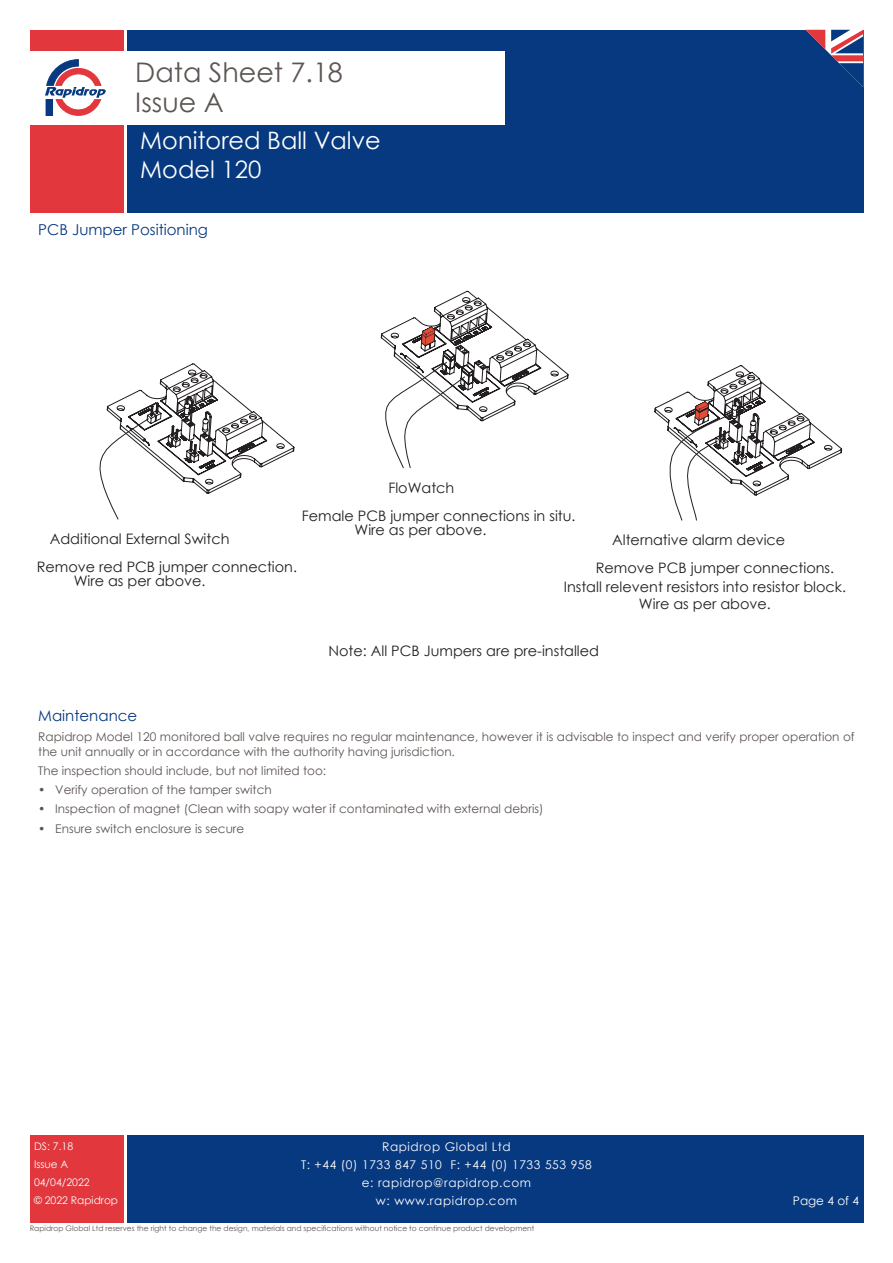
<style>
.page{position:relative;width:893px;height:1263px;background:#fff}
.page>*{position:absolute;margin:0;border:0;box-sizing:border-box;transform-origin:0 0}
.t1{font:27px/30px "Century Gothic";color:#5d5553}
.t2{font:24px/28.8px "Century Gothic";color:#fff}
.RD_DS_Subhead{font:15px "Century Gothic";color:#073980}
.t3{font:14.4px/27.9px "Century Gothic";color:#231f20}
.t4{font:12px/15px "Century Gothic";color:#5d5553}
.t5{font:12px/18px "Century Gothic";letter-spacing:.05em;color:#fff;text-align:center}
.t6{font:10.5px/18px "Century Gothic";color:#fff}
.t7{font:7.5px "Century Gothic";color:#5d5553}
</style>
<div class="page">
<div style="left:30px;top:30px;width:93px;height:183px;background:#e1373d"></div>
<div style="left:30px;top:52px;width:93px;height:73px;background:#fff"></div>
<div style="left:30px;top:1135px;width:93px;height:88px;background:#e1373d"></div>
<div style="left:127px;top:1135px;width:736px;height:88px;background:#073980"></div>
<div style="left:127px;top:30px;width:736px;height:183px;background:#073980"></div>
<svg style="left:45px;top:59px;width:61px;height:57px"></svg>
<svg style="left:806px;top:30px;width:57px;height:57px"></svg>
<div style="left:127px;top:52px;width:378px;height:73px;background:#fff"></div>
<svg style="left:386px;top:374px;width:311px;height:147px"></svg>
<svg style="left:100px;top:364px;width:194px;height:156px"></svg>
<svg style="left:381px;top:291px;width:187px;height:130px"></svg>
<svg style="left:655px;top:365px;width:187px;height:130px"></svg>
<h1 class="t1" style="left:135px;top:56px;width:209px">Data Sheet 7.18<br>Issue A</h1>
<h2 class="t2" style="left:140px;top:125px;width:242px">Monitored Ball Valve<br>Model 120</h2>
<p class="RD_DS_Subhead" style="left:38px;top:219px;width:171px">PCB Jumper Positioning</p>
<p class="t3" style="left:302px;top:473px;width:275px;text-indent:87px">FloWatch<br>Female PCB jumper connections in situ.</p>
<p class="t3" style="left:354px;top:515px;width:133px">Wire as per above.</p>
<p class="t3" style="left:37px;top:525px;width:262px;text-indent:13px">Additional External Switch<br>Remove red PCB jumper connection.</p>
<p class="t3" style="left:74px;top:567px;width:133px">Wire as per above.</p>
<p class="t3" style="left:596px;top:526px;width:240px;text-indent:16px">Alternative alarm device<br>Remove PCB jumper connections.</p>
<p class="t3" style="left:564px;top:578px;width:284px;line-height:17.2px;text-align:center">Install relevent resistors into resistor block.<br>Wire as per above.</p>
<p class="t3" style="left:328px;top:636px;width:272px">Note: All PCB Jumpers are pre-installed</p>
<p class="RD_DS_Subhead" style="left:38px;top:705px;width:101px">Maintenance</p>
<p class="t4" style="left:38px;top:729px;width:818px">Rapidrop Model 120 monitored ball valve requires no regular maintenance, however it is advisable to inspect and verify proper operation of the unit annually or in accordance with the authority having jurisdiction.</p>
<p class="t4" style="left:38px;top:763px;width:290px">The inspection should include, but not limited too:</p>
<p class="t4" style="left:38px;top:782px;width:235px">• Verify operation of the tamper switch</p>
<p class="t4" style="left:38px;top:801px;width:507px">• Inspection of magnet (Clean with soapy water if contaminated with external debris)</p>
<p class="t4" style="left:38px;top:821px;width:208px">• Ensure switch enclosure is secure</p>
<p class="t6" style="left:34px;top:1137px;width:86px">DS: 7.18<br>Issue A<br>04/04/2022<br>© 2022 Rapidrop</p>
<p class="t5" style="left:301px;top:1138px;width:292px">Rapidrop Global Ltd<br>T: +44 (0) 1733 847 510 F: +44 (0) 1733 553 958 e: rapidrop@rapidrop.com<br>w: www.rapidrop.com</p>
<p class="t7" style="left:30px;top:1223px;width:506px">Rapidrop Global Ltd reserves the right to change the design, materials and specifications without notice to continue product development</p>
<p class="t5" style="left:793px;top:1192px;width:68px">Page 4 of 4</p>
</div>
